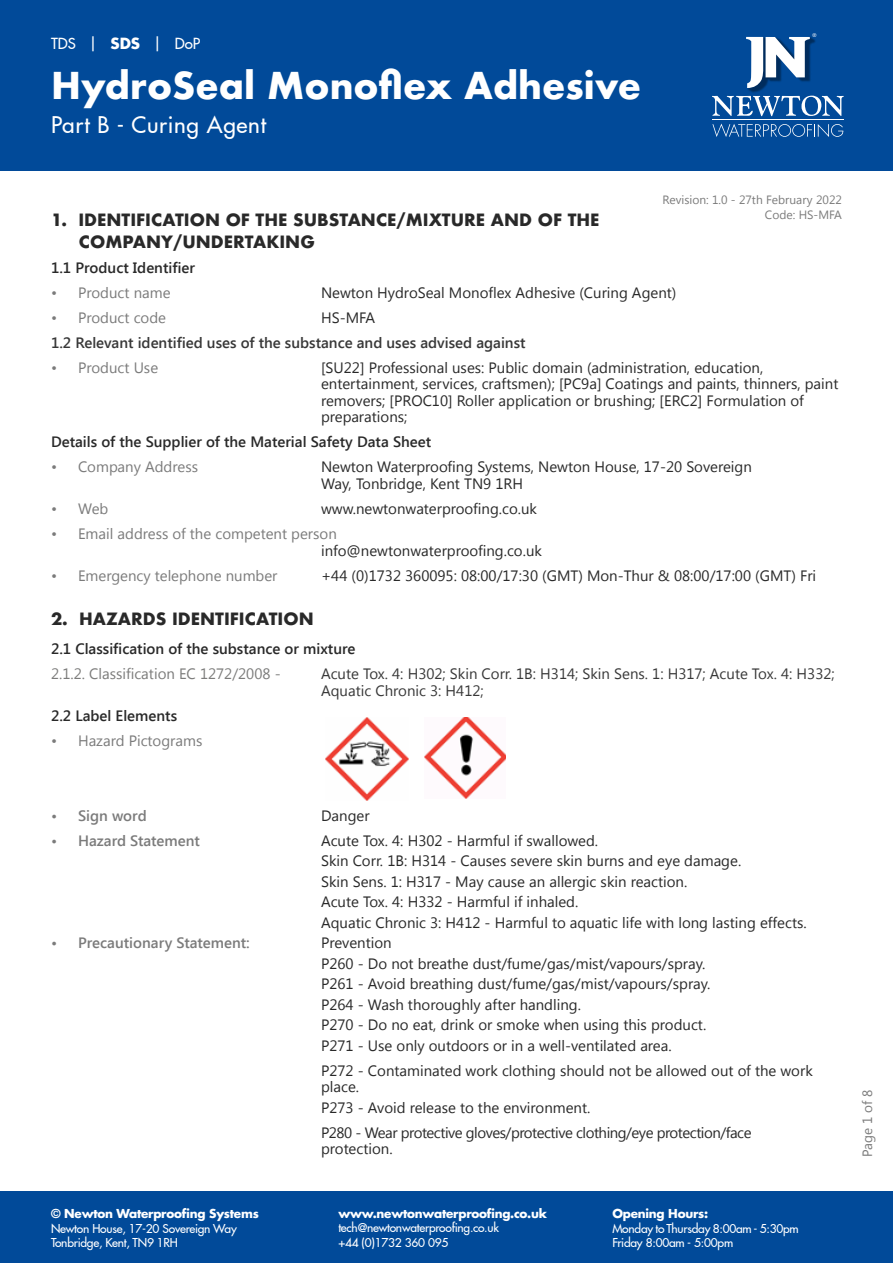
<style>
.page{position:relative;width:893px;height:1263px;background:#fff}
.page>*{position:absolute;margin:0;border:0;box-sizing:border-box;transform-origin:0 0}
.t1{font:700 36px "Futura";color:#fff}
.t2{font:500 22.5px "Futura LT Pro";letter-spacing:.03em;color:#fff}
.t3{font:700 16.5px/21.6px "Futura";color:#292929}
.t4{font:15px/20.5px "Segoe UI";color:#292929}
.t5{font:15px "Segoe UI";color:#7b7b7b}
.t6{font:600 15px "Segoe UI";color:#292929}
.t7{font:15px/25px "Segoe UI";letter-spacing:-.03em;color:#292929}
.t8{font:15px/16.5px "Segoe UI";color:#383838}
.t9{font:600 15px "Segoe UI";color:#383838}
.t10{font:600 15px "Segoe UI";color:#7b7b7b}
.t11{font:15px "Segoe UI";color:#7c7c7b}
.t12{font:500 15px "Futura LT Pro";color:#fff}
.t13{font:13.5px "Segoe UI";letter-spacing:-.01em;color:#7b7b7b}
.t14{font:500 12px/14.4px "Futura LT Pro";letter-spacing:-.02em;color:#fff}
.t15{font:700 12px "Futura LT Pro";letter-spacing:-.02em;color:#fff}
.t16{font:12px/14.4px "Segoe UI";color:#7b7b7b;text-align:right}
.t17{font:500 4.95px "Futura LT Pro";color:#fff}
.s1{font-weight:700}
</style>
<div class="page">
<div style="left:0;top:0;width:893px;height:170px;background:#014a99"></div>
<svg style="left:712px;top:96px;width:132px;height:20px"></svg>
<svg style="left:712px;top:124px;width:131px;height:13px"></svg>
<hr style="left:712px;top:119px;width:132px;height:1px;background:#fff">
<img style="left:735px;top:36px;width:45px;height:67px">
<img style="left:754px;top:36px;width:62px;height:57px">
<svg style="left:746px;top:37px;width:64px;height:51px"></svg>
<div style="left:0;top:1191px;width:893px;height:72px;background:#014a99"></div>
<img style="left:425px;top:717px;width:80px;height:81px">
<img style="left:326px;top:718px;width:82px;height:82px">
<p class="t12" style="left:51px;top:33px;width:151px">TDS | <span class="s1">SDS</span> | DoP</p>
<h1 class="t1" style="left:51px;top:60px;width:591px">HydroSeal Monoflex Adhesive</h1>
<h2 class="t2" style="left:51px;top:108px;width:217px">Part B - Curing Agent</h2>
<p class="t17" style="left:812px;top:32px;width:6px">®</p>
<p class="t16" style="left:663px;top:192px;width:181px">Revision: 1.0 - 27th February 2022<br>Code: HS-MFA</p>
<p class="t3" style="left:79px;top:209px;width:522px;text-indent:-28px">1. IDENTIFICATION OF THE SUBSTANCE/MIXTURE AND OF THE<br>COMPANY/UNDERTAKING</p>
<p class="t6" style="left:51px;top:257px;width:145px">1.1 Product Identifier</p>
<p class="t5" style="left:51px;top:282px;width:121px">• Product name</p>
<p class="t4" style="left:321px;top:282px;width:357px">Newton HydroSeal Monoflex Adhesive (Curing Agent)</p>
<p class="t5" style="left:51px;top:307px;width:117px">• Product code</p>
<p class="t4" style="left:321px;top:307px;width:56px">HS-MFA</p>
<p class="t9" style="left:51px;top:332px;width:476px">1.2 Relevant identified uses of the substance and uses advised against</p>
<p class="t5" style="left:51px;top:357px;width:109px">• Product Use</p>
<p class="t4" style="left:321px;top:359px;width:519px;line-height:16.5px">[SU22] Professional uses: Public domain (administration, education, entertainment, services, craftsmen); [PC9a] Coatings and paints, thinners, paint removers; [PROC10] Roller application or brushing; [ERC2] Formulation of preparations;</p>
<p class="t6" style="left:51px;top:432px;width:382px">Details of the Supplier of the Material Safety Data Sheet</p>
<p class="t5" style="left:51px;top:457px;width:149px">• Company Address</p>
<p class="t4" style="left:321px;top:458px;width:432px;line-height:16.5px">Newton Waterproofing Systems, Newton House, 17-20 Sovereign<br>Way, Tonbridge, Kent TN9 1RH</p>
<p class="t5" style="left:51px;top:498px;width:59px">• Web</p>
<p class="t4" style="left:321px;top:498px;width:217px">www.newtonwaterproofing.co.uk</p>
<p class="t5" style="left:51px;top:523px;width:287px">• Email address of the competent person</p>
<p class="t4" style="left:321px;top:539px;width:222px">info@newtonwaterproofing.co.uk</p>
<p class="t5" style="left:51px;top:565px;width:228px">• Emergency telephone number</p>
<p class="t4" style="left:321px;top:564px;width:497px">+44 (0)1732 360095: 08:00/17:30 (GMT) Mon-Thur &amp; 08:00/17:00 (GMT) Fri</p>
<p class="t3" style="left:51px;top:608px;width:264px">2. HAZARDS IDENTIFICATION</p>
<p class="t6" style="left:51px;top:638px;width:306px">2.1 Classification of the substance or mixture</p>
<p class="t11" style="left:51px;top:663px;width:231px">2.1.2. Classification EC 1272/2008 -</p>
<p class="t8" style="left:321px;top:665px;width:515px">Acute Tox. 4: H302; Skin Corr. 1B: H314; Skin Sens. 1: H317; Acute Tox. 4: H332;<br>Aquatic Chronic 3: H412;</p>
<p class="t6" style="left:51px;top:705px;width:128px">2.2 Label Elements</p>
<p class="t5" style="left:51px;top:730px;width:153px">• Hazard Pictograms</p>
<p class="t10" style="left:51px;top:805px;width:97px">• Sign word</p>
<p class="t4" style="left:321px;top:804px;width:50px">Danger</p>
<p class="t10" style="left:51px;top:830px;width:150px">• Hazard Statement</p>
<p class="t4" style="left:321px;top:829px;width:487px">Acute Tox. 4: H302 - Harmful if swallowed.<br>Skin Corr. 1B: H314 - Causes severe skin burns and eye damage.<br>Skin Sens. 1: H317 - May cause an allergic skin reaction.<br>Acute Tox. 4: H332 - Harmful if inhaled.<br>Aquatic Chronic 3: H412 - Harmful to aquatic life with long lasting effects.</p>
<p class="t10" style="left:51px;top:932px;width:200px">• Precautionary Statement:</p>
<p class="t4" style="left:321px;top:932px;width:391px">Prevention<br>P260 - Do not breathe dust/fume/gas/mist/vapours/spray.<br>P261 - Avoid breathing dust/fume/gas/mist/vapours/spray.<br>P264 - Wash thoroughly after handling.<br>P270 - Do no eat, drink or smoke when using this product.<br>P271 - Use only outdoors or in a well-ventilated area.</p>
<p class="t4" style="left:321px;top:1062px;width:493px;line-height:16.5px">P272 - Contaminated work clothing should not be allowed out of the work place.</p>
<p class="t7" style="left:321px;top:1094px;width:432px">P273 - Avoid release to the environment.<br>P280 - Wear protective gloves/protective clothing/eye protection/face</p>
<p class="t4" style="left:321px;top:1138px;width:73px">protection.</p>
<p class="t15" style="left:51px;top:1204px;width:209px">© Newton Waterproofing Systems</p>
<p class="t14" style="left:51px;top:1220px;width:187px">Newton House, 17-20 Sovereign Way<br>Tonbridge, Kent, TN9 1RH</p>
<p class="t15" style="left:338px;top:1204px;width:210px">www.newtonwaterproofing.co.uk</p>
<p class="t14" style="left:338px;top:1220px;width:162px">tech@newtonwaterproofing.co.uk +44 (0)1732 360 095</p>
<p class="t15" style="left:612px;top:1204px;width:97px">Opening Hours:</p>
<p class="t14" style="left:612px;top:1220px;width:188px">Monday to Thursday 8:00am - 5:30pm<br>Friday 8:00am - 5:00pm</p>
<p class="t13" style="left:858px;top:1157px;width:68px;rotate:-90deg">Page 1 of 8</p>
</div>
